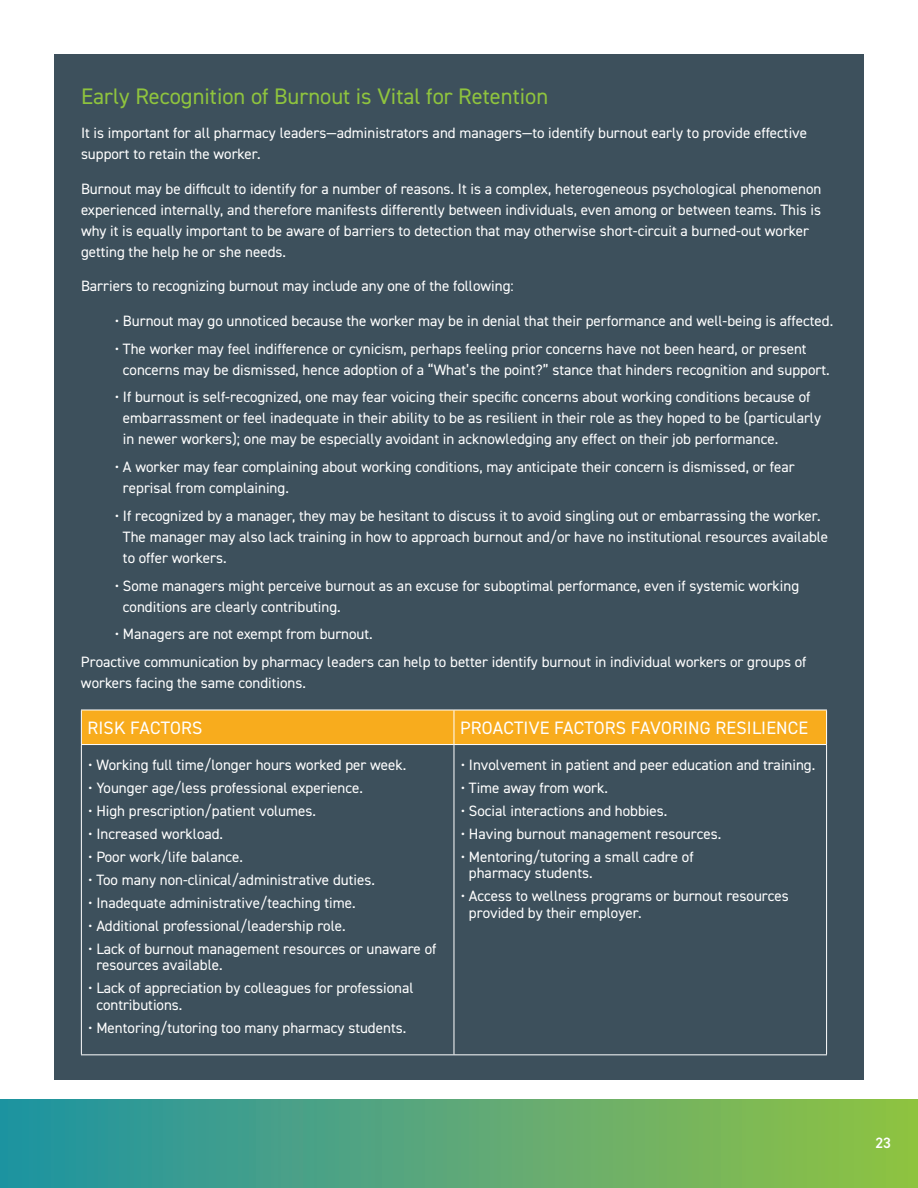
<style>
.page{position:relative;width:918px;height:1188px;background:#fff}
.page>*{position:absolute;margin:0;border:0;box-sizing:border-box;transform-origin:0 0}
.t1{font:22.5px "DIN2014";color:#8fc43e}
.t2{font:18px "DIN2014";letter-spacing:.01em;color:#fff}
.t3{font:15px/21px "DIN2014";color:#fff}
.t4{font:600 15px "DIN2014";color:#fff}
</style>
<div class="page">
<div style="left:0;top:1099px;width:918px;height:89px;background:linear-gradient(to right,#2192a6,#94c144)"></div>
<div style="left:54px;top:54px;width:810px;height:1026px;background:#3d505c"></div>
<div style="left:82px;top:711px;width:744px;height:33px;background:#f8ac1d"></div>
<hr style="left:81px;top:710px;width:373px;height:1px;background:#fff">
<hr style="left:81px;top:710px;width:1px;height:34px;background:#fff">
<hr style="left:454px;top:710px;width:373px;height:1px;background:#fff">
<hr style="left:454px;top:710px;width:1px;height:34px;background:#fff">
<hr style="left:826px;top:710px;width:1px;height:34px;background:#fff">
<hr style="left:81px;top:744px;width:373px;height:1px;background:#fff">
<hr style="left:81px;top:745px;width:1px;height:309px;background:#fff">
<hr style="left:454px;top:744px;width:373px;height:1px;background:#fff">
<hr style="left:454px;top:745px;width:1px;height:309px;background:#fff">
<hr style="left:826px;top:745px;width:1px;height:309px;background:#fff">
<hr style="left:81px;top:1054px;width:373px;height:1px;background:#fff">
<hr style="left:454px;top:1054px;width:373px;height:1px;background:#fff">
<h1 class="t1" style="left:81px;top:82px;width:469px">Early Recognition of Burnout is Vital for Retention</h1>
<p class="t3" style="left:81px;top:122px;width:728px">It is important for all pharmacy leaders—administrators and managers—to identify burnout early to provide effective support to retain the worker.</p>
<p class="t3" style="left:81px;top:178px;width:742px">Burnout may be difficult to identify for a number of reasons. It is a complex, heterogeneous psychological phenomenon experienced internally, and therefore manifests differently between individuals, even among or between teams. This is why it is equally important to be aware of barriers to detection that may otherwise short-circuit a burned-out worker getting the help he or she needs.</p>
<p class="t3" style="left:81px;top:275px;width:434px">Barriers to recognizing burnout may include any one of the following:</p>
<p class="t3" style="left:115px;top:310px;width:720px">• Burnout may go unnoticed because the worker may be in denial that their performance and well-being is affected.</p>
<p class="t3" style="left:123px;top:338px;width:708px;text-indent:-8px">• The worker may feel indifference or cynicism, perhaps feeling prior concerns have not been heard, or present concerns may be dismissed, hence adoption of a “What’s the point?” stance that hinders recognition and support.</p>
<p class="t3" style="left:123px;top:386px;width:700px;text-indent:-8px">• If burnout is self-recognized, one may fear voicing their specific concerns about working conditions because of embarrassment or feel inadequate in their ability to be as resilient in their role as they hoped to be (particularly in newer workers); one may be especially avoidant in acknowledging any effect on their job performance.</p>
<p class="t3" style="left:123px;top:456px;width:673px;text-indent:-8px">• A worker may fear complaining about working conditions, may anticipate their concern is dismissed, or fear reprisal from complaining.</p>
<p class="t3" style="left:123px;top:505px;width:707px;text-indent:-8px">• If recognized by a manager, they may be hesitant to discuss it to avoid singling out or embarrassing the worker.<br>The manager may also lack training in how to approach burnout and/or have no institutional resources available to offer workers.</p>
<p class="t3" style="left:123px;top:575px;width:678px;text-indent:-8px">• Some managers might perceive burnout as an excuse for suboptimal performance, even if systemic working conditions are clearly contributing.</p>
<p class="t3" style="left:81px;top:620px;width:727px;line-height:27.8px;text-indent:34px">• Managers are not exempt from burnout.<br>Proactive communication by pharmacy leaders can help to better identify burnout in individual workers or groups of</p>
<p class="t3" style="left:81px;top:672px;width:227px">workers facing the same conditions.</p>
<p class="t2" style="left:87px;top:717px;width:117px">RISK FACTORS</p>
<p class="t2" style="left:460px;top:717px;width:350px">PROACTIVE FACTORS FAVORING RESILIENCE</p>
<p class="t3" style="left:88px;top:754px;width:320px">• Working full time/longer hours worked per week.</p>
<p class="t3" style="left:88px;top:777px;width:276px">• Younger age/less professional experience.</p>
<p class="t3" style="left:88px;top:800px;width:229px">• High prescription/patient volumes.</p>
<p class="t3" style="left:88px;top:823px;width:137px">• Increased workload.</p>
<p class="t3" style="left:88px;top:846px;width:157px">• Poor work/life balance.</p>
<p class="t3" style="left:88px;top:869px;width:288px">• Too many non-clinical/administrative duties.</p>
<p class="t3" style="left:88px;top:892px;width:269px">• Inadequate administrative/teaching time.</p>
<p class="t3" style="left:88px;top:915px;width:259px">• Additional professional/leadership role.</p>
<p class="t3" style="left:96px;top:940px;width:342px;line-height:16.5px;text-indent:-8px">• Lack of burnout management resources or unaware of resources available.</p>
<p class="t3" style="left:96px;top:979px;width:319px;line-height:16.5px;text-indent:-8px">• Lack of appreciation by colleagues for professional contributions.</p>
<p class="t3" style="left:88px;top:1017px;width:320px">• Mentoring/tutoring too many pharmacy students.</p>
<p class="t3" style="left:461px;top:754px;width:356px">• Involvement in patient and peer education and training.</p>
<p class="t3" style="left:461px;top:777px;width:149px">• Time away from work.</p>
<p class="t3" style="left:461px;top:800px;width:208px">• Social interactions and hobbies.</p>
<p class="t3" style="left:461px;top:823px;width:262px">• Having burnout management resources.</p>
<p class="t3" style="left:469px;top:848px;width:226px;line-height:16.5px;text-indent:-8px">• Mentoring/tutoring a small cadre of pharmacy students.</p>
<p class="t3" style="left:469px;top:887px;width:321px;line-height:16.5px;text-indent:-8px">• Access to wellness programs or burnout resources provided by their employer.</p>
<p class="t4" style="left:875px;top:1133px;width:17px">23</p>
</div>
